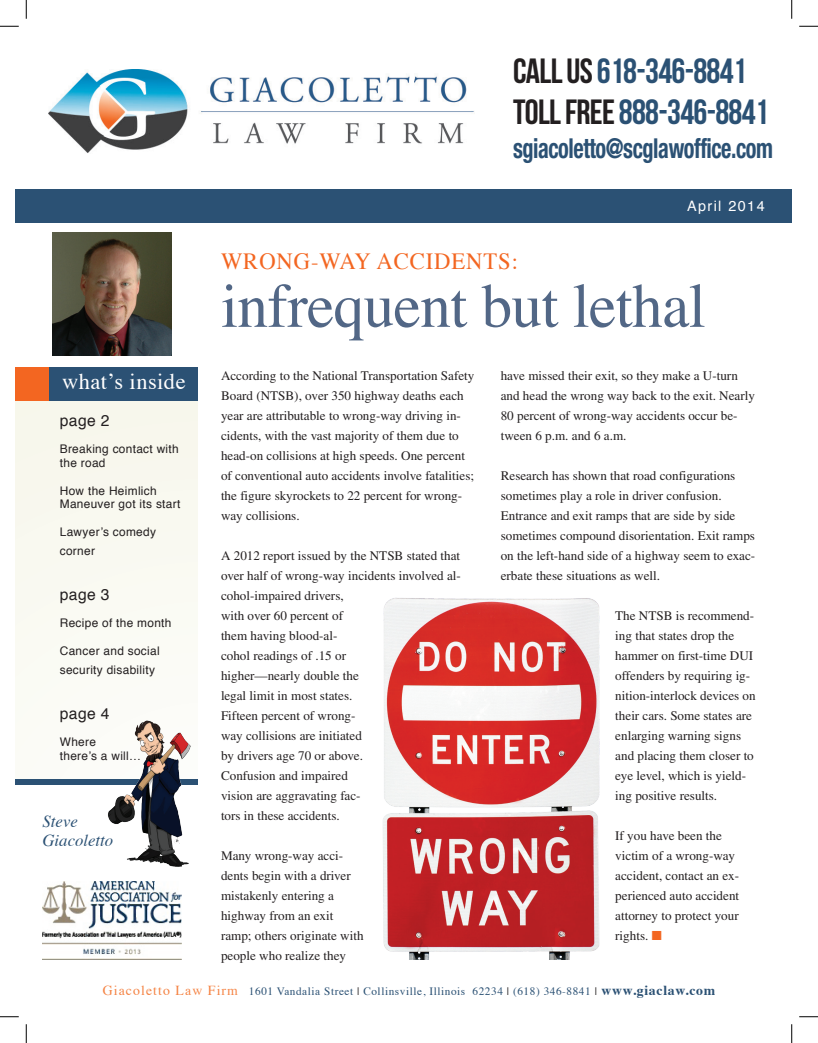
<style>
.page{position:relative;width:818px;height:1043px;background:#fff}
.page>*{position:absolute;margin:0;border:0;box-sizing:border-box;transform-origin:0 0}
.t1{font:62.5px "Times";letter-spacing:-.01em;color:#526786}
.t2{font:35px/41.2px "Bebas Neue";letter-spacing:-.02em;color:#2b5174}
.t3{font:700 condensed 27.5px "Helvetica Neue LT Std";letter-spacing:-.02em;color:#2b5174;scale:.81 1}
.t4{font:23.12px "Times";letter-spacing:.04em;color:#f36621}
.t5{font:22.5px "Times";letter-spacing:.02em;color:#fff}
.t6{font:italic 16.75px/18.4px "Times";color:#2b5174}
.t7{font:15.62px "Helvetica";letter-spacing:.025em;color:#231f20}
.t8{font:14.38px "Helvetica";letter-spacing:.1em;color:#fff}
.t9{font:13.12px/20px "Times LT Std";color:#231f20}
.t10{font:11.88px/13.8px "Helvetica";letter-spacing:.025em;color:#231f20}
.t11{font:11.25px "Times";letter-spacing:.05em;color:#2b5174}
.s1{color:#231f20}
.s2{color:#f36621}
.s3{font-size:13.75px;color:#f58445}
.s4{font-weight:700;font-size:13.75px}
</style>
<div class="page">
<div style="left:15px;top:189px;width:776px;height:33px;background:#2b5174"></div>
<div style="left:15px;top:393px;width:183px;height:389px;background:#f9f9f1"></div>
<div style="left:49px;top:367px;width:149px;height:33px;background:#2b5174"></div>
<div style="left:15px;top:367px;width:34px;height:33px;background:#f36621"></div>
<div style="left:15px;top:778px;width:183px;height:6px;background:#2b5174"></div>
<img style="left:49px;top:69px;width:425px;height:84px">
<img style="left:53px;top:232px;width:118px;height:124px">
<img style="left:43px;top:881px;width:139px;height:78px">
<img style="left:106px;top:720px;width:88px;height:147px">
<img style="left:383px;top:598px;width:217px;height:361px">
<svg style="left:0;top:25px;width:19px;height:2px"></svg>
<svg style="left:799px;top:25px;width:19px;height:2px"></svg>
<svg style="left:0;top:1016px;width:19px;height:1px"></svg>
<svg style="left:799px;top:1016px;width:19px;height:1px"></svg>
<svg style="left:25px;top:0;width:2px;height:19px"></svg>
<svg style="left:25px;top:1024px;width:2px;height:18px"></svg>
<svg style="left:791px;top:0;width:1px;height:19px"></svg>
<svg style="left:791px;top:1024px;width:1px;height:18px"></svg>
<h2 class="t2" style="left:513px;top:50px;width:257px"><span class="s1">CALL US</span> 618-346-8841<br><span class="s1">TOLL FREE</span> 888-346-8841</h2>
<h3 class="t3" style="left:513px;top:132px;width:322px">sgiacoletto@scglawoffice.com</h3>
<p class="t8" style="left:687px;top:195px;width:79px">April 2014</p>
<h3 class="t5" style="left:62px;top:361px;width:125px">what’s inside</h3>
<p class="t7" style="left:60px;top:409px;width:51px">page 2</p>
<p class="t10" style="left:60px;top:442px;width:120px">Breaking contact with the road</p>
<p class="t10" style="left:60px;top:484px;width:122px">How the Heimlich<br>Maneuver got its start</p>
<p class="t10" style="left:60px;top:522px;width:98px;line-height:19.4px">Lawyer’s comedy corner</p>
<p class="t7" style="left:60px;top:582px;width:51px">page 3</p>
<p class="t10" style="left:60px;top:616px;width:113px">Recipe of the month</p>
<p class="t10" style="left:60px;top:641px;width:101px;line-height:19.4px">Cancer and social security disability</p>
<p class="t7" style="left:60px;top:701px;width:51px">page 4</p>
<p class="t10" style="left:60px;top:735px;width:83px">Where<br>there’s a will…</p>
<p class="t6" style="left:43px;top:811px;width:72px">Steve<br>Giacoletto</p>
<h3 class="t4" style="left:221px;top:240px;width:298px">WRONG-WAY ACCIDENTS:</h3>
<h1 class="t1" style="left:221px;top:247px;width:486px">infrequent but lethal</h1>
<p class="t9" style="left:221px;top:365px;width:255px">According to the National Transportation Safety Board (NTSB), over 350 highway deaths each year are attributable to wrong-way driving in&shy;cidents, with the vast majority of them due to head-on collisions at high speeds. One percent of conventional auto accidents involve fatalities; the figure skyrockets to 22 percent for wrong&shy;way collisions.</p>
<p class="t9" style="left:221px;top:546px;width:241px">A 2012 report issued by the NTSB stated that over half of wrong-way incidents involved al&shy;cohol-impaired drivers,<br>with over 60 percent of<br>them having blood-al-<br>cohol readings of .15 or<br>higher—nearly double the<br>legal limit in most states.<br>Fifteen percent of wrong-<br>way collisions are initiated<br>by drivers age 70 or above.<br>Confusion and impaired<br>vision are aggravating fac-<br>tors in these accidents.</p>
<p class="t9" style="left:221px;top:846px;width:144px">Many wrong-way acci&shy;dents begin with a driver mistakenly entering a highway from an exit ramp; others originate with people who realize they</p>
<p class="t9" style="left:500px;top:366px;width:256px">have missed their exit, so they make a U-turn and head the wrong way back to the exit. Nearly 80 percent of wrong-way accidents occur be&shy;tween 6 p.m. and 6 a.m.</p>
<p class="t9" style="left:500px;top:466px;width:256px">Research has shown that road configurations sometimes play a role in driver confusion.<br>Entrance and exit ramps that are side by side sometimes compound disorientation. Exit ramps on the left-hand side of a highway seem to exac&shy;erbate these situations as well.</p>
<p class="t9" style="left:615px;top:606px;width:142px">The NTSB is recommend&shy;ing that states drop the hammer on first-time DUI offenders by requiring ig&shy;nition-interlock devices on their cars. Some states are enlarging warning signs and placing them closer to eye level, which is yield&shy;ing positive results.</p>
<p class="t9" style="left:615px;top:826px;width:125px">If you have been the victim of a wrong-way accident, contact an ex&shy;perienced auto accident attorney to protect your rights. <span class="s2">■</span></p>
<p class="t11" style="left:103px;top:980px;width:614px"><span class="s3">Giacoletto Law Firm</span> 1601 Vandalia Street <span class="s1">|</span> Collinsville, Illinois 62234 <span class="s1">|</span> (618) 346-8841 <span class="s1">|</span> <span class="s4">www.giaclaw.com</span></p>
</div>
